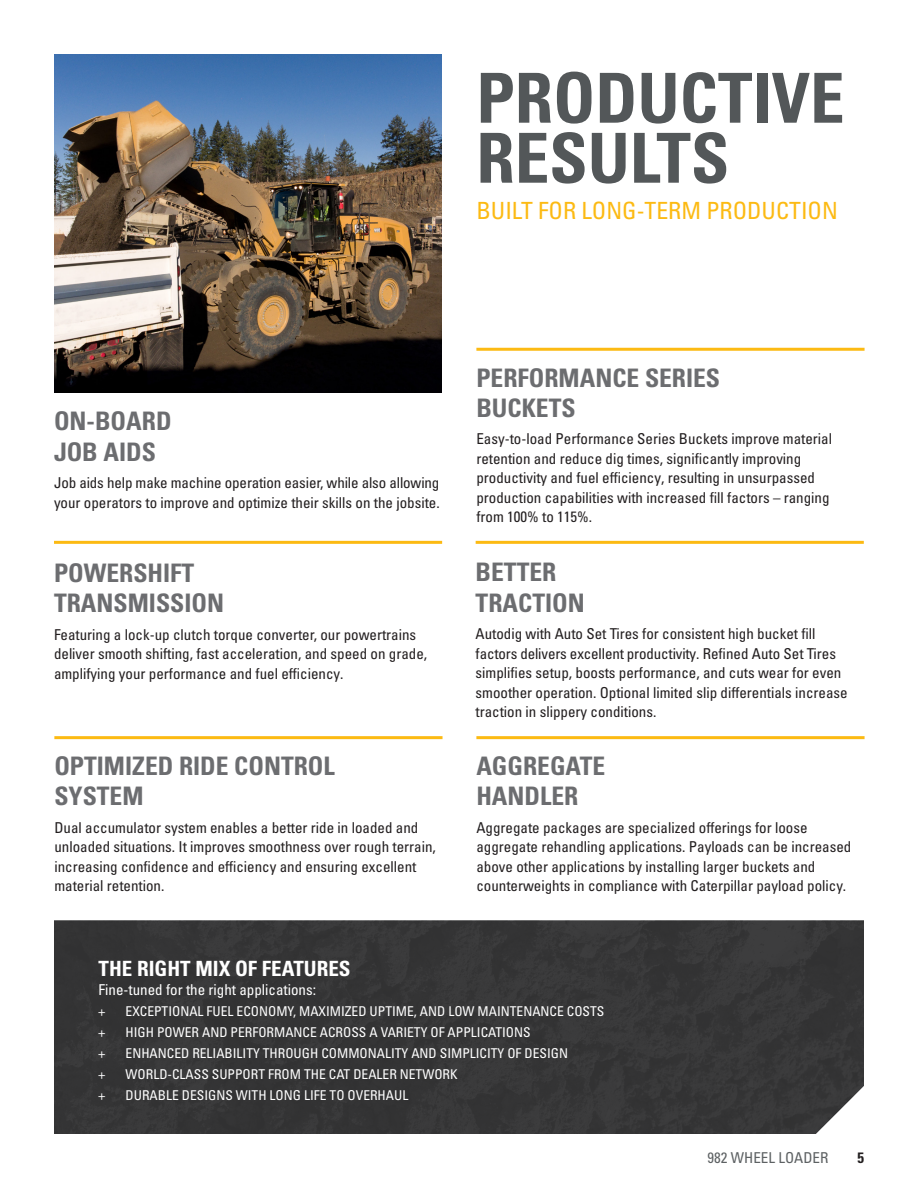
<style>
.page{position:relative;width:918px;height:1188px;background:#fff}
.page>*{position:absolute;margin:0;border:0;box-sizing:border-box;transform-origin:0 0}
.Headline_xl_gray{font:69px/60px "Univers LTCYR 67 Bold Cond";color:#535759}
.Benefit_subhead_gray{font:25.5px/30.6px "Univers LTCYR 67 Bold Cond";color:#6c6d70}
.Subhead_small_yellow{font:condensed 23.7px "Univers LTCYR 57";color:#fcba13}
.Body_copy_white{font:21px "Univers LTCYR 67 Bold Cond";color:#fff}
.Body_copy{font:condensed 15px/19.5px "Univers LTCYR 57";color:#231f20}
.Body_copy_white-2{font:condensed 15px "Univers LTCYR 57";color:#fff}
.t1{font:condensed 15px "Univers LTCYR 57";color:#5d6163}
.t2{font:15px "Univers LTCYR 67 Bold Cond";color:#231f20}
.t3{font:condensed 13.5px "Univers LTCYR 57";color:#fff}
</style>
<div class="page">
<img style="left:54px;top:54px;width:387px;height:338px">
<hr style="left:476px;top:348px;width:389px;height:3px;background:#fcba13">
<hr style="left:54px;top:541px;width:388px;height:3px;background:#fcba13">
<hr style="left:476px;top:541px;width:388px;height:3px;background:#fcba13">
<div style="left:54px;top:920px;width:810px;height:214px;background:#353536"></div>
<hr style="left:54px;top:736px;width:389px;height:3px;background:#fcba13">
<hr style="left:476px;top:736px;width:389px;height:3px;background:#fcba13">
<p class="Headline_xl_gray" style="left:476px;top:67px;width:370px">PRODUCTIVE<br>RESULTS</p>
<p class="Subhead_small_yellow" style="left:476px;top:195px;width:363px">BUILT FOR LONG-TERM PRODUCTION</p>
<p class="Benefit_subhead_gray" style="left:54px;top:406px;width:119px">ON-BOARD<br>JOB AIDS</p>
<p class="Body_copy" style="left:54px;top:473px;width:387px">Job aids help make machine operation easier, while also allowing your operators to improve and optimize their skills on the jobsite.</p>
<p class="Benefit_subhead_gray" style="left:54px;top:557px;width:172px">POWERSHIFT<br>TRANSMISSION</p>
<p class="Body_copy" style="left:54px;top:624px;width:375px">Featuring a lock-up clutch torque converter, our powertrains deliver smooth shifting, fast acceleration, and speed on grade, amplifying your performance and fuel efficiency.</p>
<p class="Benefit_subhead_gray" style="left:54px;top:750px;width:282px">OPTIMIZED RIDE CONTROL<br>SYSTEM</p>
<p class="Body_copy" style="left:54px;top:817px;width:383px">Dual accumulator system enables a better ride in loaded and unloaded situations. It improves smoothness over rough terrain, increasing confidence and efficiency and ensuring excellent material retention.</p>
<p class="Benefit_subhead_gray" style="left:476px;top:362px;width:245px">PERFORMANCE SERIES<br>BUCKETS</p>
<p class="Body_copy" style="left:476px;top:429px;width:357px">Easy-to-load Performance Series Buckets improve material retention and reduce dig times, significantly improving productivity and fuel efficiency, resulting in unsurpassed production capabilities with increased fill factors – ranging from 100% to 115%.</p>
<p class="Benefit_subhead_gray" style="left:476px;top:556px;width:111px">BETTER<br>TRACTION</p>
<p class="Body_copy" style="left:476px;top:624px;width:374px">Autodig with Auto Set Tires for consistent high bucket fill factors delivers excellent productivity. Refined Auto Set Tires simplifies setup, boosts performance, and cuts wear for even smoother operation. Optional limited slip differentials increase traction in slippery conditions.</p>
<p class="Benefit_subhead_gray" style="left:476px;top:750px;width:130px">AGGREGATE<br>HANDLER</p>
<p class="Body_copy" style="left:476px;top:817px;width:376px">Aggregate packages are specialized offerings for loose aggregate rehandling applications. Payloads can be increased above other applications by installing larger buckets and counterweights in compliance with Caterpillar payload policy.</p>
<p class="Body_copy_white" style="left:99px;top:955px;width:253px">THE RIGHT MIX OF FEATURES</p>
<p class="Body_copy_white-2" style="left:99px;top:981px;width:219px">Fine-tuned for the right applications:</p>
<p class="t3" style="left:99px;top:1003px;width:8px">+</p>
<p class="t3" style="left:126px;top:1003px;width:480px">EXCEPTIONAL FUEL ECONOMY, MAXIMIZED UPTIME, AND LOW MAINTENANCE COSTS</p>
<p class="t3" style="left:99px;top:1024px;width:8px">+</p>
<p class="t3" style="left:126px;top:1024px;width:407px">HIGH POWER AND PERFORMANCE ACROSS A VARIETY OF APPLICATIONS</p>
<p class="t3" style="left:99px;top:1045px;width:8px">+</p>
<p class="t3" style="left:126px;top:1045px;width:444px">ENHANCED RELIABILITY THROUGH COMMONALITY AND SIMPLICITY OF DESIGN</p>
<p class="t3" style="left:99px;top:1066px;width:8px">+</p>
<p class="t3" style="left:126px;top:1066px;width:334px">WORLD-CLASS SUPPORT FROM THE CAT DEALER NETWORK</p>
<p class="t3" style="left:99px;top:1087px;width:8px">+</p>
<p class="t3" style="left:126px;top:1087px;width:284px">DURABLE DESIGNS WITH LONG LIFE TO OVERHAUL</p>
<p class="t1" style="left:708px;top:1148px;width:122px">982 WHEEL LOADER</p>
<p class="t2" style="left:857px;top:1148px;width:8px">5</p>
</div>
